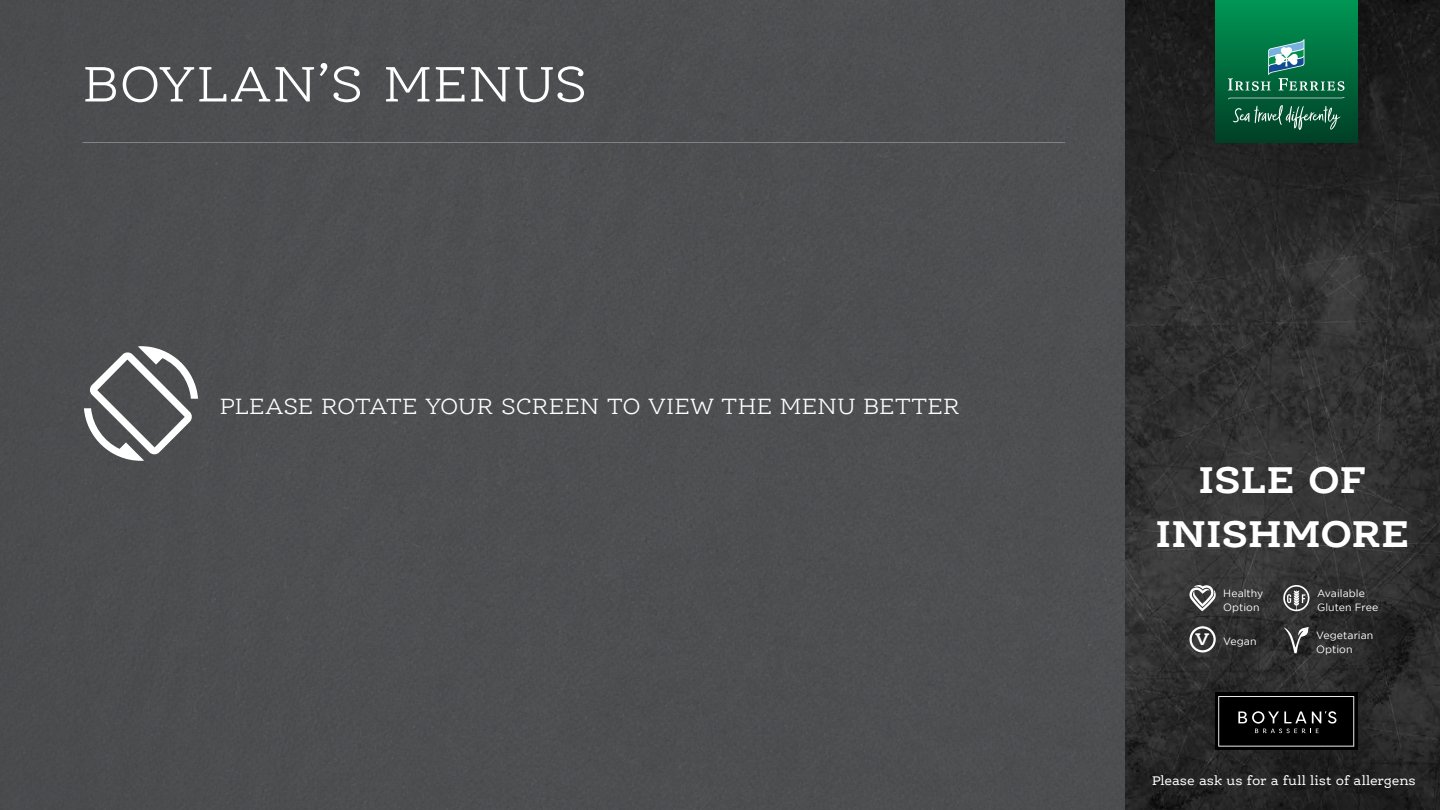
<style>
.page{position:relative;width:1440px;height:810px;background:#515254}
.page>*{position:absolute;margin:0;border:0;box-sizing:border-box;transform-origin:0 0}
.t1{font:300 54px "Ernestine Pro";letter-spacing:.015em;color:#fff}
.t2{font:700 39.75px/54px "Ernestine Pro";letter-spacing:.01em;color:#fff;text-align:center}
.t3{font:300 24px "Ernestine Pro";letter-spacing:.005em;color:#fff}
.t4{font:700 18px "Ernestine Pro";color:#fff}
.t5{font:13.5px "Ernestine Pro";letter-spacing:-.005em;color:#fff}
.t6{font:10.5px/13.5px "Gotham";letter-spacing:.005em;color:#fff}
</style>
<div class="page">
<hr style="left:82px;top:142px;width:983px;height:1px;background:#808285">
<img style="left:1125px;top:0;width:315px;height:810px">
<svg style="left:84px;top:346px;width:114px;height:115px"></svg>
<div style="left:1215px;top:693px;width:143px;height:57px;background:#000"></div>
<svg style="left:1218px;top:696px;width:136px;height:51px"></svg>
<div style="left:1215px;top:0;width:143px;height:143px;background:linear-gradient(to bottom,#009754,#003f26)"></div>
<svg style="left:1228px;top:39px;width:117px;height:91px;background:#217655"></svg>
<svg style="left:1283px;top:585px;width:27px;height:26px"></svg>
<svg style="left:1284px;top:627px;width:25px;height:26px"></svg>
<svg style="left:1190px;top:585px;width:26px;height:26px"></svg>
<div style="left:1189px;top:626px;width:27px;height:26px;border:2px solid #fff;border-radius:50%"></div>
<h1 class="t1" style="left:83px;top:51px;width:507px">BOYLAN’S MENUS</h1>
<h3 class="t3" style="left:220px;top:392px;width:742px">PLEASE ROTATE YOUR SCREEN TO VIEW THE MENU BETTER</h3>
<h2 class="t2" style="left:1156px;top:451px;width:255px">ISLE OF<br>INISHMORE</h2>
<h3 class="t4" style="left:1195px;top:628px;width:15px">V</h3>
<p class="t6" style="left:1223px;top:586px;width:42px">Healthy<br>Option</p>
<p class="t6" style="left:1223px;top:634px;width:35px">Vegan</p>
<p class="t6" style="left:1317px;top:586px;width:63px">Available<br>Gluten Free</p>
<p class="t6" style="left:1316px;top:628px;width:59px">Vegetarian<br>Option</p>
<p class="t5" style="left:1152px;top:773px;width:265px">Please ask us for a full list of allergens</p>
</div>
